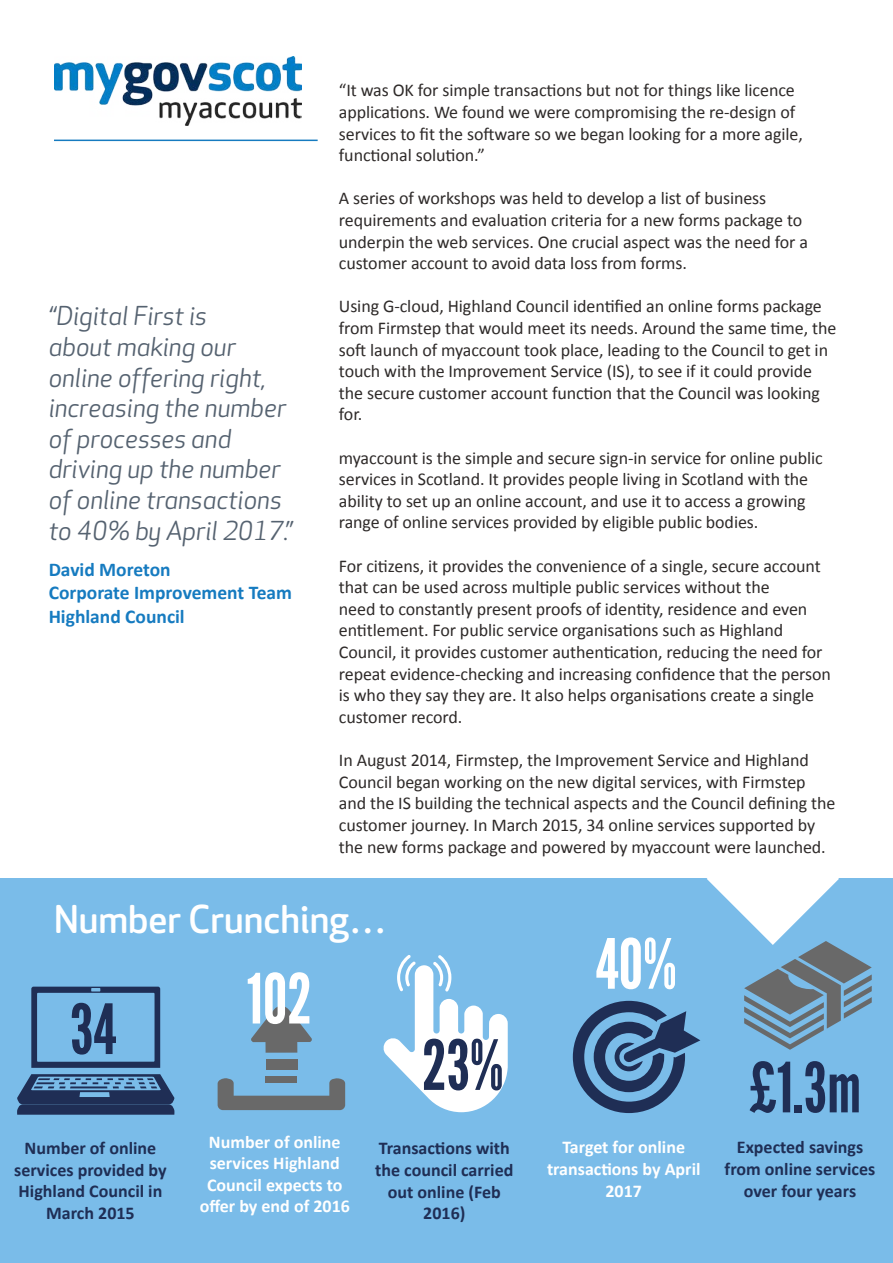
<style>
.page{position:relative;width:893px;height:1263px;background:#fff}
.page>*{position:absolute;margin:0;border:0;box-sizing:border-box;transform-origin:0 0}
.t1{font:69px "League Gothic";color:#1f2e55}
.t2{font:69px "League Gothic";color:#fff}
.t3{font:500 37.5px "Apex Rounded";color:#fff}
.t4{font:italic 25.5px/30.6px "Apex Rounded";color:#556270}
.t5{font:700 19.5px/23.4px "Calibri";color:#167bc0}
.t6{font:18px/21.6px "Calibri";letter-spacing:-.005em;color:#2e2a29}
.t7{font:700 18px/21.6px "Calibri";color:#1f2e55;text-align:center}
.t8{font:700 18px/21.6px "Calibri";color:#fff;text-align:center}
</style>
<div class="page">
<div style="left:0;top:879px;width:893px;height:384px;background:#7abce9"></div>
<img style="left:54px;top:57px;width:248px;height:69px">
<hr style="left:54px;top:140px;width:264px;height:1px;background:#167bc0">
<svg style="left:383px;top:955px;width:125px;height:157px"></svg>
<svg style="left:707px;top:878px;width:165px;height:172px"></svg>
<svg style="left:17px;top:1074px;width:157px;height:41px"></svg>
<svg style="left:31px;top:987px;width:129px;height:81px"></svg>
<svg style="left:218px;top:1078px;width:127px;height:32px"></svg>
<svg style="left:251px;top:1006px;width:61px;height:47px"></svg>
<div style="left:266px;top:1059px;width:31px;height:11px;background:#696969"></div>
<div style="left:266px;top:1077px;width:31px;height:6px;background:#696969"></div>
<svg style="left:573px;top:1001px;width:127px;height:112px"></svg>
<h3 class="t4" style="left:49px;top:302px;width:245px">“Digital First is<br>about making our online offering right, increasing the number of processes and driving up the number of online transactions to 40% by April 2017.”</h3>
<p class="t5" style="left:49px;top:557px;width:245px">David Moreton<br>Corporate Improvement Team<br>Highland Council</p>
<p class="t6" style="left:339px;top:80px;width:466px">“It was OK for simple transactions but not for things like licence applications. We found we were compromising the re-design of services to fit the software so we began looking for a more agile, functional solution.”</p>
<p class="t6" style="left:339px;top:188px;width:471px">A series of workshops was held to develop a list of business requirements and evaluation criteria for a new forms package to underpin the web services. One crucial aspect was the need for a customer account to avoid data loss from forms.</p>
<p class="t6" style="left:339px;top:296px;width:499px">Using G-cloud, Highland Council identified an online forms package from Firmstep that would meet its needs. Around the same time, the soft launch of myaccount took place, leading to the Council to get in touch with the Improvement Service (IS), to see if it could provide the secure customer account function that the Council was looking for.</p>
<p class="t6" style="left:339px;top:447px;width:485px">myaccount is the simple and secure sign-in service for online public services in Scotland. It provides people living in Scotland with the ability to set up an online account, and use it to access a growing range of online services provided by eligible public bodies.</p>
<p class="t6" style="left:339px;top:555px;width:493px">For citizens, it provides the convenience of a single, secure account that can be used across multiple public services without the<br>need to constantly present proofs of identity, residence and even entitlement. For public service organisations such as Highland Council, it provides customer authentication, reducing the need for repeat evidence-checking and increasing confidence that the person is who they say they are. It also helps organisations create a single customer record.</p>
<p class="t6" style="left:339px;top:749px;width:498px">In August 2014, Firmstep, the Improvement Service and Highland Council began working on the new digital services, with Firmstep and the IS building the technical aspects and the Council defining the customer journey. In March 2015, 34 online services supported by the new forms package and powered by myaccount were launched.</p>
<h2 class="t3" style="left:54px;top:898px;width:334px">Number Crunching…</h2>
<h1 class="t1" style="left:70px;top:988px;width:48px">34</h1>
<h1 class="t2" style="left:247px;top:958px;width:67px">102</h1>
<h1 class="t1" style="left:422px;top:1024px;width:83px">23%</h1>
<p class="t7" style="left:14px;top:1137px;width:154px">Number of online services provided by<br>Highland Council in<br>March 2015</p>
<p class="t8" style="left:200px;top:1131px;width:152px">Number of online services Highland<br>Council expects to offer by end of 2016</p>
<p class="t7" style="left:375px;top:1137px;width:140px">Transactions with the council carried out online (Feb<br>2016)</p>
<h1 class="t2" style="left:596px;top:923px;width:83px">40%</h1>
<p class="t8" style="left:547px;top:1136px;width:155px">Target for online transactions by April<br>2017</p>
<h1 class="t1" style="left:749px;top:1047px;width:113px">£1.3m</h1>
<p class="t7" style="left:725px;top:1136px;width:152px">Expected savings from online services over four years</p>
</div>
